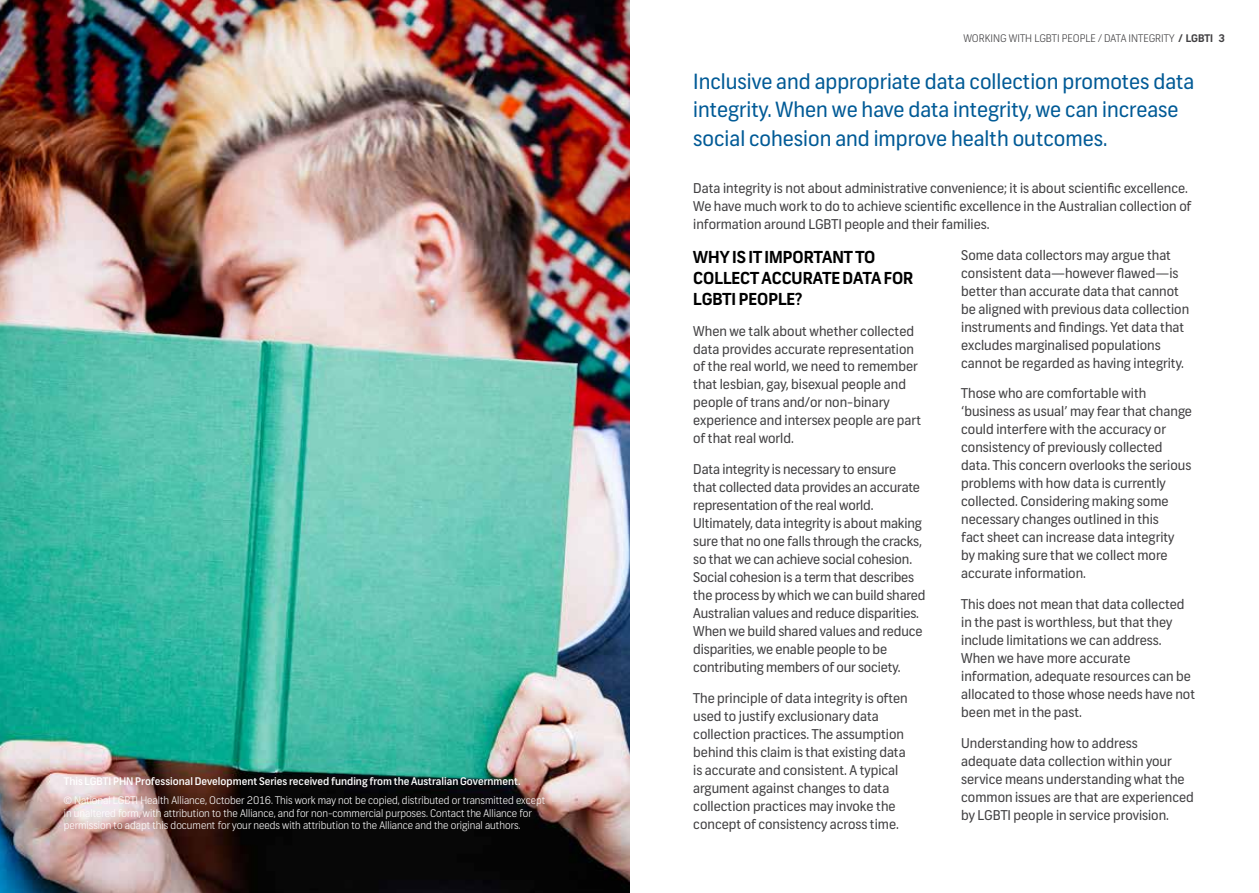
<style>
.page{position:relative;width:1259px;height:893px;background:#fff}
.page>*{position:absolute;margin:0;border:0;box-sizing:border-box;transform-origin:0 0}
.t1{font:21px/28.5px "Frank";color:#005a96}
.t2{font:700 16.5px/21px "Frank";color:#000}
.t3{font:13.5px/18px "Frank";color:#414042}
.t4{font:300 10.5px/12.6px "Frank";color:#fff}
.t5{font:500 10.5px "Frank";color:#fff}
.t6{font:300 10.5px "Frank";color:#414042}
.s1{font-weight:700}
</style>
<div class="page">
<img style="left:0;top:0;width:629px;height:893px">
<p class="t5" style="left:64px;top:775px;width:458px">This LGBTI PHN Professional Development Series received funding from the Australian Government.</p>
<p class="t4" style="left:64px;top:794px;width:483px">© National LGBTI Health Alliance, October 2016. This work may not be copied, distributed or transmitted except in unaltered form, with attribution to the Alliance, and for non-commercial purposes. Contact the Alliance for permission to adapt this document for your needs with attribution to the Alliance and the original authors.</p>
<p class="t6" style="left:963px;top:32px;width:263px">WORKING WITH LGBTI PEOPLE / DATA INTEGRITY <span class="s1">/ LGBTI 3</span></p>
<h1 class="t1" style="left:693px;top:67px;width:502px">Inclusive and appropriate data collection promotes data integrity. When we have data integrity, we can increase social cohesion and improve health outcomes.</h1>
<p class="t3" style="left:693px;top:180px;width:499px">Data integrity is not about administrative convenience; it is about scientific excellence.<br>We have much work to do to achieve scientific excellence in the Australian collection of information around LGBTI people and their families.</p>
<p class="t2" style="left:693px;top:247px;width:221px">WHY IS IT IMPORTANT TO<br>COLLECT ACCURATE DATA FOR<br>LGBTI PEOPLE?</p>
<p class="t3" style="left:693px;top:322px;width:229px">When we talk about whether collected data provides accurate representation of the real world, we need to remember that lesbian, gay, bisexual people and people of trans and/or non-binary experience and intersex people are part of that real world.</p>
<p class="t3" style="left:693px;top:461px;width:234px">Data integrity is necessary to ensure<br>that collected data provides an accurate representation of the real world.<br>Ultimately, data integrity is about making sure that no one falls through the cracks, so that we can achieve social cohesion.<br>Social cohesion is a term that describes the process by which we can build shared Australian values and reduce disparities.<br>When we build shared values and reduce disparities, we enable people to be contributing members of our society.</p>
<p class="t3" style="left:693px;top:689px;width:216px">The principle of data integrity is often used to justify exclusionary data collection practices. The assumption behind this claim is that existing data is accurate and consistent. A typical argument against changes to data collection practices may invoke the concept of consistency across time.</p>
<p class="t3" style="left:961px;top:246px;width:229px">Some data collectors may argue that consistent data—however flawed—is better than accurate data that cannot be aligned with previous data collection instruments and findings. Yet data that excludes marginalised populations cannot be regarded as having integrity.</p>
<p class="t3" style="left:961px;top:385px;width:232px">Those who are comfortable with ‘business as usual’ may fear that change could interfere with the accuracy or consistency of previously collected data. This concern overlooks the serious problems with how data is currently collected. Considering making some necessary changes outlined in this<br>fact sheet can increase data integrity<br>by making sure that we collect more accurate information.</p>
<p class="t3" style="left:961px;top:596px;width:235px">This does not mean that data collected in the past is worthless, but that they include limitations we can address.<br>When we have more accurate information, adequate resources can be allocated to those whose needs have not been met in the past.</p>
<p class="t3" style="left:961px;top:734px;width:234px">Understanding how to address adequate data collection within your service means understanding what the common issues are that are experienced by LGBTI people in service provision.</p>
</div>
